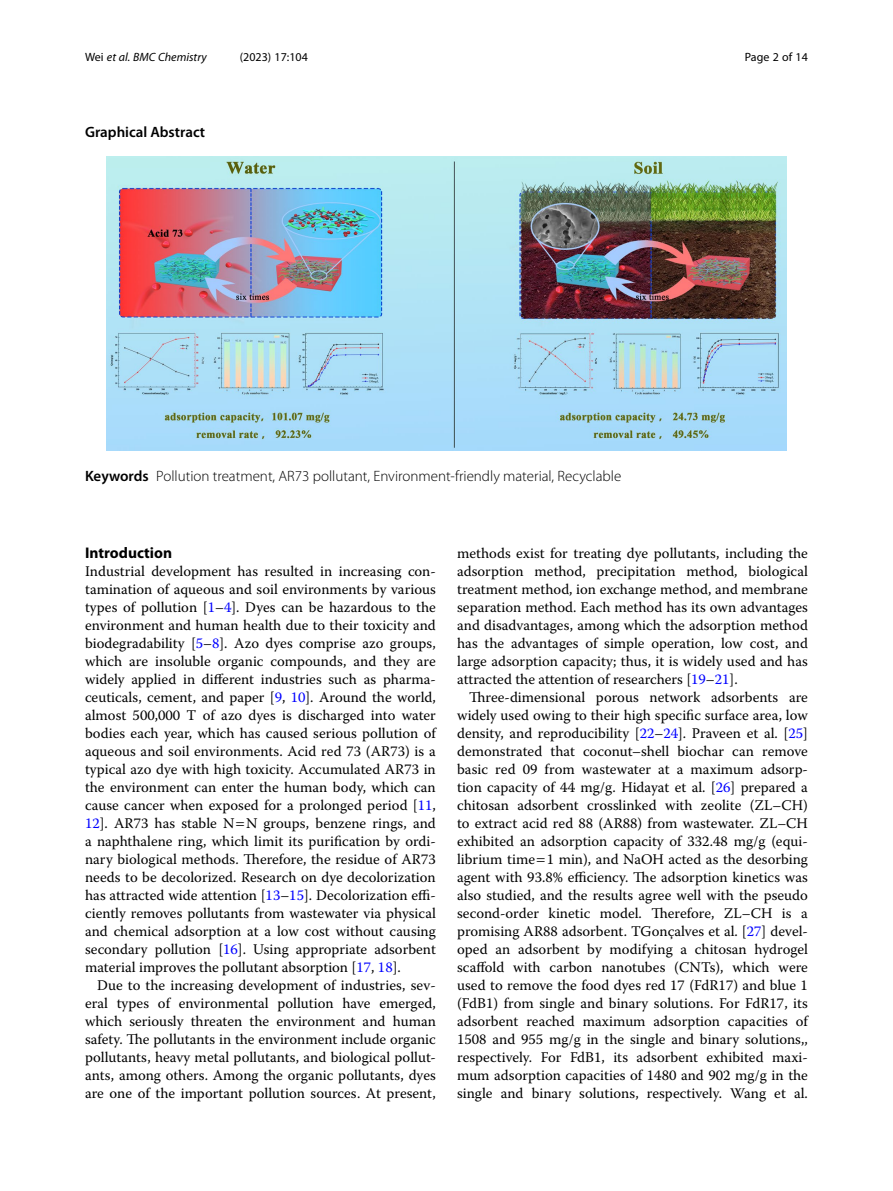
<style>
.page{position:relative;width:893px;height:1191px;background:#fff}
.page>*{position:absolute;margin:0;border:0;box-sizing:border-box;transform-origin:0 0}
.Head_1{font:700 15.45px "Myriad Pro";color:#000}
.Keyword_Text{font:300 15px "Myriad Pro";color:#000}
.Abstract_Structured{font:600 15px "Myriad Pro";color:#000}
.Body_Text_Indent{font:14.7px/18px "Warnock Pro";color:#000;text-align:justify}
.Body_Text{font:14.7px/18px "Warnock Pro";color:#000;text-align:justify}
.t1{font:12px "Myriad Pro";color:#000}
.t2{font:italic 12px "Myriad Pro";color:#000}
.s1{font-style:normal}
.s2{font-weight:600}
.s3{color:#00f}
</style>
<div class="page">
<img style="left:106px;top:156px;width:681px;height:294px">
<p class="t2" style="left:85px;top:50px;width:123px"><span class="s1">Wei</span> et al. BMC Chemistry</p>
<p class="t1" style="left:240px;top:50px;width:70px">(2023) 17:104</p>
<p class="t1" style="left:745px;top:50px;width:65px">Page 2 of 14</p>
<p class="Abstract_Structured" style="left:85px;top:123px;width:122px">Graphical Abstract</p>
<p class="Keyword_Text" style="left:85px;top:468px;width:538px"><span class="s2">Keywords</span> Pollution treatment, AR73 pollutant, Environment-friendly material, Recyclable</p>
<p class="Head_1" style="left:85px;top:543px;width:89px">Introduction</p>
<p class="Body_Text" style="left:85px;top:562px;width:352px">Industrial development has resulted in increasing con&shy;tamination of aqueous and soil environments by various types of pollution [<span class="s3">1</span>–<span class="s3">4</span>]. Dyes can be hazardous to the environment and human health due to their toxicity and biodegradability [<span class="s3">5</span>–<span class="s3">8</span>]. Azo dyes comprise azo groups, which are insoluble organic compounds, and they are widely applied in different industries such as pharma&shy;ceuticals, cement, and paper [<span class="s3">9</span>, <span class="s3">10</span>]. Around the world, almost 500,000 T of azo dyes is discharged into water bodies each year, which has caused serious pollution of aqueous and soil environments. Acid red 73 (AR73) is a typical azo dye with high toxicity. Accumulated AR73 in the environment can enter the human body, which can cause cancer when exposed for a prolonged period [<span class="s3">11</span>, <span class="s3">12</span>]. AR73 has stable N N groups, benzene rings, and a naphthalene ring, which limit its purification by ordi&shy;nary biological methods. Therefore, the residue of AR73 needs to be decolorized. Research on dye decolorization has attracted wide attention [<span class="s3">13</span>–<span class="s3">15</span>]. Decolorization effi&shy;ciently removes pollutants from wastewater via physical and chemical adsorption at a low cost without causing secondary pollution [<span class="s3">16</span>]. Using appropriate adsorbent material improves the pollutant absorption [<span class="s3">17</span>, <span class="s3">18</span>].</p>
<p class="Body_Text_Indent" style="left:85px;top:976px;width:352px;text-indent:12px">Due to the increasing development of industries, sev&shy;eral types of environmental pollution have emerged, which seriously threaten the environment and human safety. The pollutants in the environment include organic pollutants, heavy metal pollutants, and biological pollut&shy;ants, among others. Among the organic pollutants, dyes are one of the important pollution sources. At present,</p>
<p class="Body_Text_Indent" style="left:457px;top:544px;width:352px">methods exist for treating dye pollutants, including the adsorption method, precipitation method, biological treatment method, ion exchange method, and membrane separation method. Each method has its own advantages and disadvantages, among which the adsorption method has the advantages of simple operation, low cost, and large adsorption capacity; thus, it is widely used and has attracted the attention of researchers [<span class="s3">19</span>–<span class="s3">21</span>].</p>
<p class="Body_Text_Indent" style="left:457px;top:688px;width:352px;text-indent:12px">Three-dimensional porous network adsorbents are widely used owing to their high specific surface area, low density, and reproducibility [<span class="s3">22</span>–<span class="s3">24</span>]. Praveen et al. [<span class="s3">25</span>] demonstrated that coconut–shell biochar can remove basic red 09 from wastewater at a maximum adsorp&shy;tion capacity of 44 mg/g. Hidayat et al. [<span class="s3">26</span>] prepared a chitosan adsorbent crosslinked with zeolite (ZL–CH) to extract acid red 88 (AR88) from wastewater. ZL–CH exhibited an adsorption capacity of 332.48 mg/g (equi&shy;librium time 1 min), and NaOH acted as the desorbing agent with 93.8% efficiency. The adsorption kinetics was also studied, and the results agree well with the pseudo second-order kinetic model. Therefore, ZL–CH is a promising AR88 adsorbent. TGonçalves et al. [<span class="s3">27</span>] devel&shy;oped an adsorbent by modifying a chitosan hydrogel scaffold with carbon nanotubes (CNTs), which were used to remove the food dyes red 17 (FdR17) and blue 1 (FdB1) from single and binary solutions. For FdR17, its adsorbent reached maximum adsorption capacities of 1508 and 955 mg/g in the single and binary solutions,, respectively. For FdB1, its adsorbent exhibited maxi&shy;mum adsorption capacities of 1480 and 902 mg/g in the single and binary solutions, respectively. Wang et al.</p>
</div>
